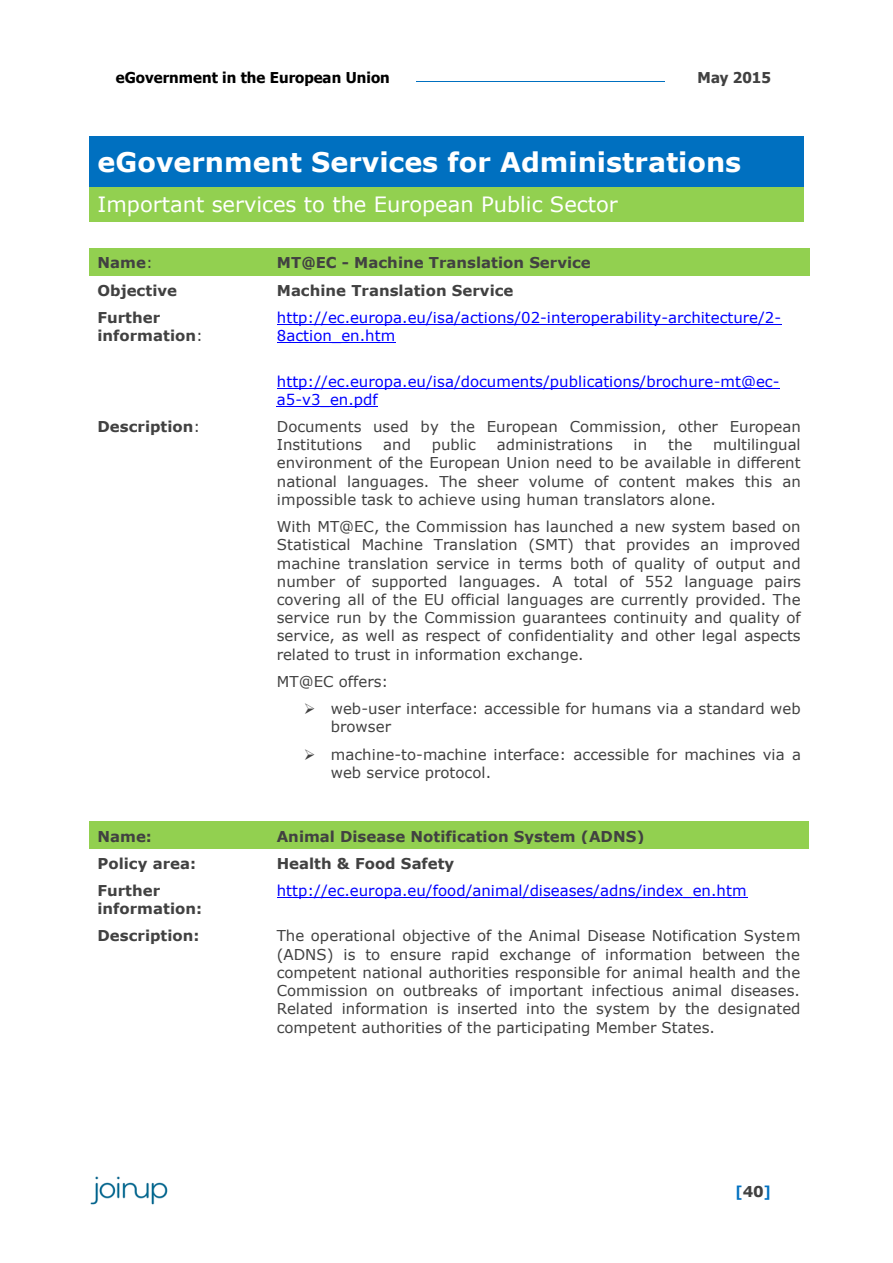
<style>
.page{position:relative;width:893px;height:1263px;background:#fff}
.page>*{position:absolute;margin:0;border:0;box-sizing:border-box;transform-origin:0 0}
.t1{font:700 27px "Verdana";color:#fff}
.t2{font:21px "Verdana";color:#fff}
.t3{font:15px/18.1px "Verdana";color:#414141}
.t4{font:15px/18.1px "Verdana";color:#00f}
.t5{font:700 15px/18.1px "Verdana";color:#414141}
.t6{font:700 15px "Tahoma";color:#000}
.t7{font:700 15px "Tahoma";color:#414141}
.t8{font:700 15px "Tahoma";color:#0070c0}
.s1{font-weight:400}
.s2{font-family:"Verdana";color:#414141}
</style>
<div class="page">
<img style="left:90px;top:1176px;width:78px;height:29px">
<hr style="left:417px;top:81px;width:248px;height:1px;background:#0070c0">
<div style="left:89px;top:136px;width:715px;height:51px;background:#0070c0"></div>
<div style="left:89px;top:187px;width:715px;height:34px;background:#92d050"></div>
<div style="left:89px;top:249px;width:180px;height:27px;background:#92d050"></div>
<div style="left:277px;top:253px;width:524px;height:18px;background:#92d050"></div>
<hr style="left:269px;top:249px;width:541px;height:4px;background:#92d050">
<div style="left:269px;top:271px;width:541px;height:5px;background:#92d050"></div>
<hr style="left:277px;top:324px;width:505px;height:1px;background:#00f">
<hr style="left:277px;top:342px;width:118px;height:1px;background:#00f">
<hr style="left:277px;top:388px;width:503px;height:1px;background:#00f">
<hr style="left:277px;top:406px;width:101px;height:1px;background:#00f">
<div style="left:89px;top:822px;width:180px;height:27px;background:#92d050"></div>
<div style="left:277px;top:826px;width:524px;height:18px;background:#92d050"></div>
<hr style="left:269px;top:822px;width:540px;height:4px;background:#92d050">
<div style="left:269px;top:844px;width:540px;height:5px;background:#92d050"></div>
<hr style="left:277px;top:897px;width:470px;height:1px;background:#00f">
<p class="t6" style="left:116px;top:68px;width:275px">eGovernment in the European Union</p>
<p class="t7" style="left:698px;top:68px;width:75px">May 2015</p>
<p class="t1" style="left:98px;top:145px;width:645px">eGovernment Services for Administrations</p>
<p class="t2" style="left:98px;top:191px;width:522px">Important services to the European Public Sector</p>
<p class="t5" style="left:98px;top:253px;width:57px">Name<span class="s1">:</span></p>
<p class="t5" style="left:277px;top:253px;width:315px">MT@EC - Machine Translation Service</p>
<p class="t5" style="left:98px;top:281px;width:81px">Objective</p>
<p class="t5" style="left:277px;top:281px;width:238px">Machine Translation Service</p>
<p class="t5" style="left:98px;top:308px;width:107px">Further information<span class="s1">:</span></p>
<p class="t4" style="left:277px;top:308px;width:506px">http://ec.europa.eu/isa/actions/02-interoperability-architecture/2-<br>8action_en.htm</p>
<p class="t4" style="left:277px;top:371px;width:504px">http://ec.europa.eu/isa/documents/publications/brochure-mt@ec&shy;a5-v3_en.pdf</p>
<p class="t5" style="left:98px;top:417px;width:104px">Description<span class="s1">:</span></p>
<p class="t3" style="left:277px;top:417px;width:525px">Documents used by the European Commission, other European<br>Institutions</p>
<p class="t3" style="left:277px;top:435px;width:525px;text-align:justify;text-indent:436px">multilingual environment of the European Union need to be available in different national languages. The sheer volume of content makes this an impossible task to achieve using human translators alone.</p>
<p class="t3" style="left:277px;top:517px;width:526px;text-align:justify">With MT@EC, the Commission has launched a new system based on Statistical Machine Translation (SMT) that provides an improved machine translation service in terms both of quality of output and number of supported languages. A total of 552 language pairs covering all of the EU official languages are currently provided. The service run by the Commission guarantees continuity and quality of service, as well as respect of confidentiality and other legal aspects related to trust in information exchange.</p>
<p class="t3" style="left:277px;top:672px;width:113px">MT@EC offers:</p>
<p class="t3" style="left:331px;top:699px;width:471px;text-indent:-27px">➢ web-user interface: accessible for humans via a standard web browser</p>
<p class="t3" style="left:331px;top:745px;width:472px;text-indent:-27px">➢ machine-to-machine interface: accessible for machines via a web service protocol.</p>
<p class="t3" style="left:383px;top:435px;width:29px">and</p>
<p class="t3" style="left:432px;top:435px;width:46px">public</p>
<p class="t3" style="left:497px;top:435px;width:118px">administrations</p>
<p class="t3" style="left:634px;top:435px;width:15px">in</p>
<p class="t3" style="left:668px;top:435px;width:26px">the</p>
<p class="t5" style="left:98px;top:826px;width:56px">Name:</p>
<p class="t5" style="left:277px;top:826px;width:370px">Animal Disease Notification System (ADNS)</p>
<p class="t5" style="left:98px;top:854px;width:100px">Policy area:</p>
<p class="t5" style="left:277px;top:854px;width:179px">Health &amp; Food Safety</p>
<p class="t5" style="left:98px;top:881px;width:106px">Further information:</p>
<p class="t4" style="left:277px;top:881px;width:471px">http://ec.europa.eu/food/animal/diseases/adns/index_en.htm</p>
<p class="t5" style="left:98px;top:926px;width:104px">Description:</p>
<p class="t3" style="left:277px;top:926px;width:525px;text-align:justify">The operational objective of the Animal Disease Notification System (ADNS) is to ensure rapid exchange of information between the competent national authorities responsible for animal health and the Commission on outbreaks of important infectious animal diseases.<br>Related information is inserted into the system by the designated competent authorities of the participating Member States.</p>
<p class="t8" style="left:736px;top:1182px;width:36px">[<span class="s2">40</span>]</p>
</div>
